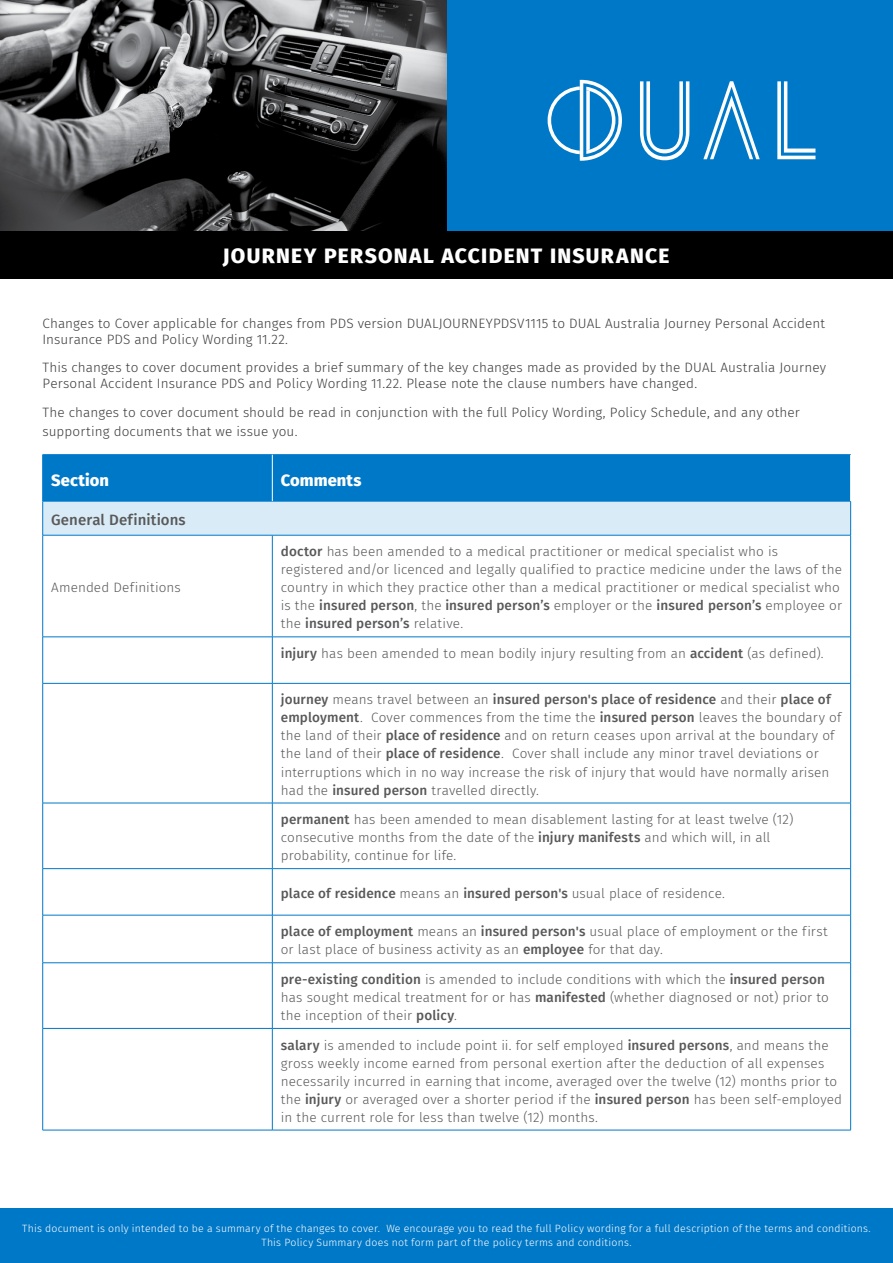
<style>
.page{position:relative;width:893px;height:1263px;background:#fff}
.page>*{position:absolute;margin:0;border:0;box-sizing:border-box;transform-origin:0 0}
.t1{font:800 21px "Fira Sans";letter-spacing:.06em;color:#fff}
.Table_Header_Row{font:800 16.5px "Fira Sans";letter-spacing:.005em;color:#fff}
.Table_-_Subheader{font:500 15px "Fira Sans";letter-spacing:.005em;color:#595959}
.Table_Body{font:300 13.5px/18px "Fira Sans";letter-spacing:.005em;color:#595959}
.Body{font:300 13.5px/16.2px "Fira Sans";letter-spacing:.005em;color:#3c3c3c}
.Table_Body-2{font:500 13.5px "Fira Sans";letter-spacing:.01em;color:#595959}
.Body-2{font:300 10.5px "Fira Sans";letter-spacing:.02em;color:#fff}
.s1{font-weight:500}
.s2{font-weight:300}
</style>
<div class="page">
<div style="left:43px;top:455px;width:807px;height:46px;background:#0078c8"></div>
<div style="left:43px;top:501px;width:808px;height:34px;background:#d9ebf7"></div>
<svg style="left:43px;top:536px;width:807px;height:594px"></svg>
<hr style="left:43px;top:454px;width:229px;height:1px;background:#0078c8">
<hr style="left:42px;top:455px;width:1px;height:46px;background:#0078c8">
<hr style="left:272px;top:454px;width:579px;height:1px;background:#0078c8">
<hr style="left:43px;top:501px;width:229px;height:1px;background:#0078c8">
<hr style="left:272px;top:501px;width:579px;height:1px;background:#0078c8">
<hr style="left:42px;top:501px;width:1px;height:34px;background:#0078c8">
<hr style="left:850px;top:501px;width:1px;height:34px;background:#0078c8">
<hr style="left:43px;top:535px;width:229px;height:1px;background:#0078c8">
<hr style="left:42px;top:535px;width:1px;height:102px;background:#0078c8">
<hr style="left:272px;top:535px;width:579px;height:1px;background:#0078c8">
<hr style="left:272px;top:535px;width:1px;height:102px;background:#0078c8">
<hr style="left:850px;top:535px;width:1px;height:102px;background:#0078c8">
<hr style="left:43px;top:637px;width:229px;height:1px;background:#0078c8">
<hr style="left:42px;top:637px;width:1px;height:46px;background:#0078c8">
<hr style="left:272px;top:637px;width:579px;height:1px;background:#0078c8">
<hr style="left:272px;top:637px;width:1px;height:46px;background:#0078c8">
<hr style="left:850px;top:637px;width:1px;height:46px;background:#0078c8">
<hr style="left:43px;top:683px;width:229px;height:1px;background:#0078c8">
<hr style="left:42px;top:683px;width:1px;height:120px;background:#0078c8">
<hr style="left:272px;top:683px;width:579px;height:1px;background:#0078c8">
<hr style="left:272px;top:683px;width:1px;height:120px;background:#0078c8">
<hr style="left:850px;top:683px;width:1px;height:120px;background:#0078c8">
<hr style="left:43px;top:803px;width:229px;height:1px;background:#0078c8">
<hr style="left:42px;top:803px;width:1px;height:65px;background:#0078c8">
<hr style="left:272px;top:803px;width:579px;height:1px;background:#0078c8">
<hr style="left:272px;top:803px;width:1px;height:65px;background:#0078c8">
<hr style="left:850px;top:803px;width:1px;height:65px;background:#0078c8">
<hr style="left:43px;top:868px;width:229px;height:1px;background:#0078c8">
<hr style="left:42px;top:869px;width:1px;height:46px;background:#0078c8">
<hr style="left:272px;top:868px;width:579px;height:1px;background:#0078c8">
<hr style="left:272px;top:869px;width:1px;height:46px;background:#0078c8">
<hr style="left:850px;top:869px;width:1px;height:46px;background:#0078c8">
<hr style="left:43px;top:915px;width:229px;height:1px;background:#0078c8">
<hr style="left:42px;top:915px;width:1px;height:47px;background:#0078c8">
<hr style="left:272px;top:915px;width:579px;height:1px;background:#0078c8">
<hr style="left:272px;top:915px;width:1px;height:47px;background:#0078c8">
<hr style="left:850px;top:915px;width:1px;height:47px;background:#0078c8">
<hr style="left:43px;top:962px;width:229px;height:1px;background:#0078c8">
<hr style="left:42px;top:963px;width:1px;height:65px;background:#0078c8">
<hr style="left:272px;top:962px;width:579px;height:1px;background:#0078c8">
<hr style="left:272px;top:963px;width:1px;height:65px;background:#0078c8">
<hr style="left:850px;top:963px;width:1px;height:65px;background:#0078c8">
<hr style="left:43px;top:1028px;width:229px;height:1px;background:#0078c8">
<hr style="left:42px;top:1028px;width:1px;height:102px;background:#0078c8">
<hr style="left:272px;top:1028px;width:579px;height:1px;background:#0078c8">
<hr style="left:272px;top:1028px;width:1px;height:102px;background:#0078c8">
<hr style="left:850px;top:1028px;width:1px;height:102px;background:#0078c8">
<hr style="left:43px;top:1130px;width:229px;height:1px;background:#0078c8">
<hr style="left:272px;top:1130px;width:579px;height:1px;background:#0078c8">
<hr style="left:272px;top:455px;width:1px;height:46px;background:#fff">
<div style="left:0;top:1209px;width:893px;height:54px;background:#0078c8"></div>
<div style="left:445px;top:0;width:448px;height:236px;background:#0078c8"></div>
<div style="left:0;top:231px;width:893px;height:48px;background:#000"></div>
<svg style="left:777px;top:81px;width:38px;height:78px"></svg>
<svg style="left:640px;top:81px;width:49px;height:79px"></svg>
<svg style="left:703px;top:81px;width:57px;height:78px"></svg>
<svg style="left:548px;top:80px;width:74px;height:81px"></svg>
<img style="left:0;top:0;width:446px;height:231px">
<p class="t1" style="left:223px;top:237px;width:448px">JOURNEY PERSONAL ACCIDENT INSURANCE</p>
<p class="Body" style="left:43px;top:315px;width:784px">Changes to Cover applicable for changes from PDS version DUALJOURNEYPDSV1115 to DUAL Australia Journey Personal Accident<br>Insurance PDS and Policy Wording 11.22.</p>
<p class="Body" style="left:43px;top:359px;width:785px">This changes to cover document provides a brief summary of the key changes made as provided by the DUAL Australia Journey<br>Personal Accident Insurance PDS and Policy Wording 11.22. Please note the clause numbers have changed.</p>
<p class="Body" style="left:43px;top:402px;width:759px;line-height:19.8px">The changes to cover document should be read in conjunction with the full Policy Wording, Policy Schedule, and any other supporting documents that we issue you.</p>
<p class="Table_Header_Row" style="left:51px;top:465px;width:59px">Section</p>
<p class="Table_Header_Row" style="left:281px;top:465px;width:82px">Comments</p>
<p class="Table_-_Subheader" style="left:51px;top:508px;width:136px">General Definitions</p>
<p class="Table_Body" style="left:51px;top:578px;width:131px">Amended Definitions</p>
<p class="Table_Body" style="left:281px;top:542px;width:563px"><span class="s1">doctor</span> has been amended to a medical practitioner or medical specialist who is registered and/or licenced and legally qualified to practice medicine under the laws of the country in which they practice other than a medical practitioner or medical specialist who is the <span class="s1">insured person</span>, the <span class="s1">insured person’s</span> employer or the <span class="s1">insured person’s</span> employee or the <span class="s1">insured person’s</span> relative.</p>
<p class="Table_Body" style="left:281px;top:644px;width:544px"><span class="s1">injury</span> has been amended to mean bodily injury resulting from an <span class="s1">accident</span> (as defined).</p>
<p class="Table_Body" style="left:281px;top:691px;width:562px"><span class="s1">journey</span> means travel between an <span class="s1">insured person's place of residence</span> and their <span class="s1">place of employment</span>. Cover commences from the time the <span class="s1">insured person</span> leaves the boundary of the land of their <span class="s1">place of residence</span> and on return ceases upon arrival at the boundary of the land of their <span class="s1">place of residence</span>. Cover shall include any minor travel deviations or interruptions which in no way increase the risk of injury that would have normally arisen had the <span class="s1">insured person</span> travelled directly.</p>
<p class="Table_Body" style="left:281px;top:810px;width:514px"><span class="s1">permanent</span> has been amended to mean disablement lasting for at least twelve (12) consecutive months from the date of the <span class="s1">injury manifests</span> and which will, in all probability, continue for life.</p>
<p class="Table_Body-2" style="left:281px;top:883px;width:445px">place of residence <span class="s2">means an</span> insured person's <span class="s2">usual place of residence.</span></p>
<p class="Table_Body" style="left:281px;top:922px;width:548px"><span class="s1">place of employment</span> means an <span class="s1">insured person's</span> usual place of employment or the first or last place of business activity as an <span class="s1">employee</span> for that day.</p>
<p class="Table_Body" style="left:281px;top:970px;width:550px"><span class="s1">pre-existing condition</span> is amended to include conditions with which the <span class="s1">insured person </span>has sought medical treatment for or has <span class="s1">manifested</span> (whether diagnosed or not) prior to the inception of their <span class="s1">policy</span>.</p>
<p class="Table_Body" style="left:281px;top:1036px;width:563px"><span class="s1">salary</span> is amended to include point ii. for self employed <span class="s1">insured persons</span>, and means the gross weekly income earned from personal exertion after the deduction of all expenses necessarily incurred in earning that income, averaged over the twelve (12) months prior to the <span class="s1">injury</span> or averaged over a shorter period if the <span class="s1">insured person</span> has been self-employed in the current role for less than twelve (12) months.</p>
<p class="Body-2" style="left:22px;top:1221px;width:850px">This document is only intended to be a summary of the changes to cover. We encourage you to read the full Policy wording for a full description of the terms and conditions.</p>
<p class="Body-2" style="left:261px;top:1235px;width:372px">This Policy Summary does not form part of the policy terms and conditions.</p>
</div>
